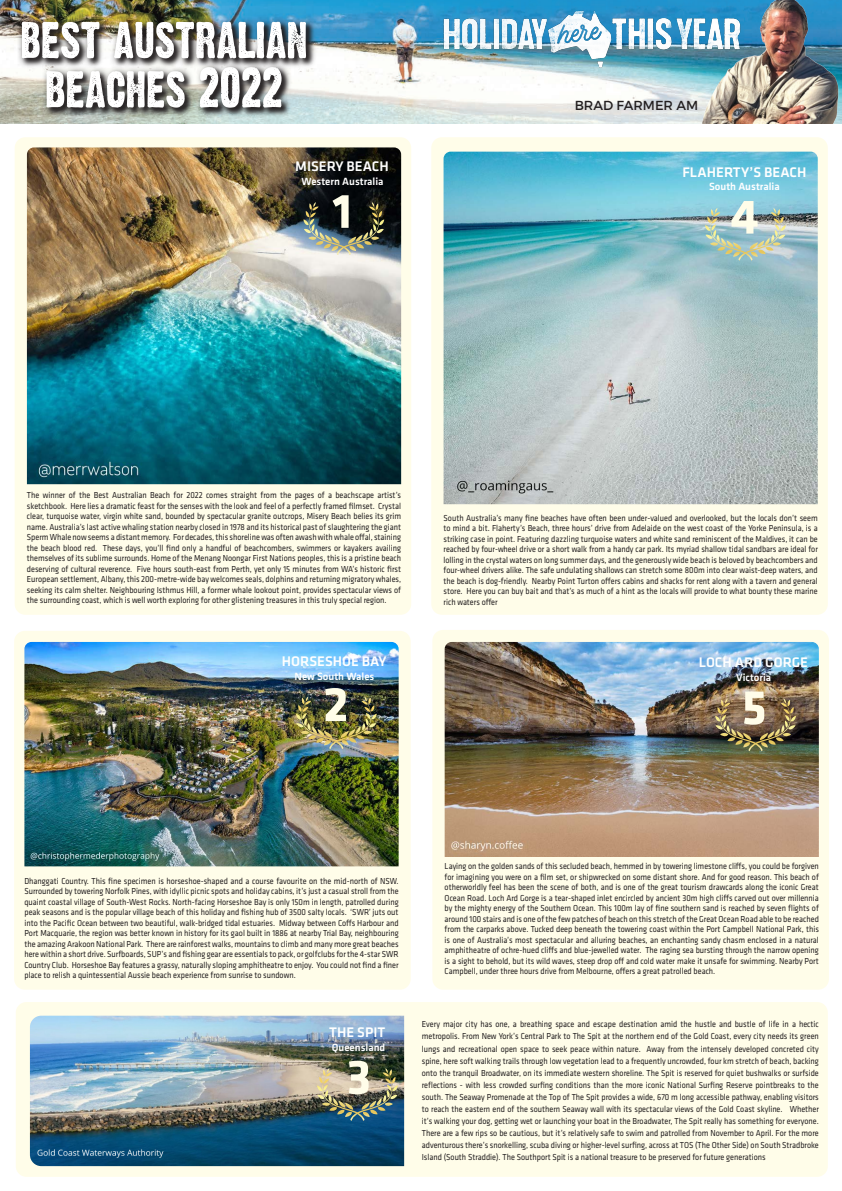
<style>
.page{position:relative;width:842px;height:1191px;background:#fff}
.page>*{position:absolute;margin:0;border:0;box-sizing:border-box;transform-origin:0 0}
.t1{font:700 50.4px "Klavika";color:#fffde9}
.t2{font:500 14.4px "Klavika";color:#fff}
.t3{font:13.1px "Montserrat";color:#231f20}
.t4{font:500 10.8px "Klavika";color:#fff}
.t5{font:9px/10.5px "Klavika";color:#231f20;text-align:justify;scale:.9 1}
</style>
<div class="page">
<div style="left:15px;top:137px;width:396px;height:478px;background:#fffde9;border-radius:11px"></div>
<img style="left:27px;top:147px;width:374px;height:337px">
<img style="left:302px;top:202px;width:84px;height:53px">
<div style="left:14px;top:631px;width:397px;height:358px;background:#fffde9;border-radius:11px"></div>
<img style="left:24px;top:642px;width:375px;height:224px">
<img style="left:294px;top:696px;width:92px;height:53px">
<div style="left:431px;top:137px;width:397px;height:478px;background:#fffde9;border-radius:11px"></div>
<img style="left:444px;top:152px;width:374px;height:352px">
<img style="left:704px;top:208px;width:100px;height:53px">
<div style="left:16px;top:1002px;width:812px;height:174px;background:#fffde9;border-radius:11px"></div>
<img style="left:30px;top:1015px;width:374px;height:151px">
<img style="left:316px;top:1068px;width:89px;height:52px">
<div style="left:432px;top:630px;width:397px;height:359px;background:#fffde9;border-radius:11px"></div>
<img style="left:445px;top:642px;width:374px;height:215px">
<img style="left:714px;top:698px;width:91px;height:53px">
<img style="left:0;top:0;width:697px;height:123px">
<img style="left:697px;top:0;width:145px;height:123px">
<img style="left:440px;top:6px;width:303px;height:65px">
<div style="left:21px;top:22px;width:293px;height:94px;background:#231f20;opacity:.9"></div>
<svg style="left:41px;top:69px;width:251px;height:49px;background:#939b96"></svg>
<svg style="left:46px;top:69px;width:236px;height:39px"></svg>
<img style="left:17px;top:17px;width:299px;height:52px">
<img style="left:22px;top:22px;width:284px;height:36px">
<p class="t2" style="left:295px;top:158px;width:95px">MISERY BEACH</p>
<p class="t4" style="left:302px;top:175px;width:83px">Western Australia</p>
<p class="t1" style="left:332px;top:184px;width:21px">1</p>
<p class="t3" style="left:575px;top:97px;width:125px">BRAD FARMER AM</p>
<p class="t2" style="left:682px;top:164px;width:125px">FLAHERTY’S BEACH</p>
<p class="t4" style="left:709px;top:181px;width:72px">South Australia</p>
<p class="t2" style="left:714px;top:164px;width:50px">MISERY</p>
<p class="t4" style="left:720px;top:181px;width:83px">Western Australia</p>
<p class="t1" style="left:731px;top:189px;width:30px">4</p>
<p class="t1" style="left:751px;top:189px;width:21px">1</p>
<p class="t5" style="left:27px;top:490px;width:417px">The winner of the Best Australian Beach for 2022 comes straight from the pages of a beachscape artist’s sketchbook. Here lies a dramatic feast for the senses with the look and feel of a perfectly framed filmset. Crystal clear, turquoise water, virgin white sand, bounded by spectacular granite outcrops, Misery Beach belies its grim name. Australia’s last active whaling station nearby closed in 1978 and its historical past of slaughtering the giant Sperm Whale now seems a distant memory. For decades, this shoreline was often awash with whale offal, staining the beach blood red. These days, you’ll find only a handful of beachcombers, swimmers or kayakers availing themselves of its sublime surrounds. Home of the Menang Noongar First Nations peoples, this is a pristine beach deserving of cultural reverence. Five hours south-east from Perth, yet only 15 minutes from WA’s historic first European settlement, Albany, this 200-metre-wide bay welcomes seals, dolphins and returning migratory whales, seeking its calm shelter. Neighbouring Isthmus Hill, a former whale lookout point, provides spectacular views of the surrounding coast, which is well worth exploring for other glistening treasures in this truly special region.</p>
<p class="t2" style="left:282px;top:654px;width:106px">HORSESHOE BAY</p>
<p class="t4" style="left:295px;top:670px;width:81px">New South Wales</p>
<p class="t1" style="left:323px;top:677px;width:27px">2</p>
<p class="t2" style="left:296px;top:654px;width:95px">MISERY BEACH</p>
<p class="t4" style="left:302px;top:669px;width:83px">Western Australia</p>
<p class="t1" style="left:333px;top:678px;width:21px">1</p>
<p class="t5" style="left:444px;top:512px;width:417px">South Australia’s many fine beaches have often been under-valued and overlooked, but the locals don’t seem to mind a bit. Flaherty’s Beach, three hours’ drive from Adelaide on the west coast of the Yorke Peninsula, is a striking case in point. Featuring dazzling turquoise waters and white sand reminiscent of the Maldives, it can be reached by four-wheel drive or a short walk from a handy car park. Its myriad shallow tidal sandbars are ideal for lolling in the crystal waters on long summer days, and the generously wide beach is beloved by beachcombers and four-wheel drivers alike. The safe undulating shallows can stretch some 800m into clear waist-deep waters, and the beach is dog-friendly. Nearby Point Turton offers cabins and shacks for rent along with a tavern and general store. Here you can buy bait and that’s as much of a hint as the locals will provide to what bounty these marine rich waters offer</p>
<p class="t2" style="left:699px;top:655px;width:110px">LOCH ARD GORGE</p>
<p class="t4" style="left:736px;top:671px;width:37px">Victoria</p>
<p class="t1" style="left:741px;top:680px;width:27px">5</p>
<p class="t2" style="left:715px;top:655px;width:95px">MISERY BEACH</p>
<p class="t1" style="left:752px;top:680px;width:21px">1</p>
<p class="t5" style="left:24px;top:875px;width:417px">Dhanggati Country. This fine specimen is horseshoe-shaped and a course favourite on the mid-north of NSW.<br>Surrounded by towering Norfolk Pines, with idyllic picnic spots and holiday cabins, it’s just a casual stroll from the quaint coastal village of South-West Rocks. North-facing Horseshoe Bay is only 150m in length, patrolled during peak seasons and is the popular village beach of this holiday and fishing hub of 3500 salty locals. ‘SWR’ juts out into the Pacific Ocean between two beautiful, walk-bridged tidal estuaries. Midway between Coffs Harbour and Port Macquarie, the region was better known in history for its gaol built in 1886 at nearby Trial Bay, neighbouring the amazing Arakoon National Park. There are rainforest walks, mountains to climb and many more great beaches here within a short drive. Surfboards, SUP’s and fishing gear are essentials to pack, or golfclubs for the 4-star SWR Country Club. Horseshoe Bay features a grassy, naturally sloping amphitheatre to enjoy. You could not find a finer place to relish a quintessential Aussie beach experience from sunrise to sundown.</p>
<p class="t5" style="left:445px;top:861px;width:417px">Laying on the golden sands of this secluded beach, hemmed in by towering limestone cliffs, you could be forgiven for imagining you were on a film set, or shipwrecked on some distant shore. And for good reason. This beach of otherworldly feel has been the scene of both, and is one of the great tourism drawcards along the iconic Great Ocean Road. Loch Ard Gorge is a tear-shaped inlet encircled by ancient 30m high cliffs carved out over millennia by the mighty energy of the Southern Ocean. This 100m lay of fine southern sand is reached by seven flights of around 100 stairs and is one of the few patches of beach on this stretch of the Great Ocean Road able to be reached from the carparks above. Tucked deep beneath the towering coast within the Port Campbell National Park, this is one of Australia’s most spectacular and alluring beaches, an enchanting sandy chasm enclosed in a natural amphitheatre of ochre-hued cliffs and blue-jewelled water. The raging sea bursting through the narrow opening is a sight to behold, but its wild waves, steep drop off and cold water make it unsafe for swimming. Nearby Port Campbell, under three hours drive from Melbourne, offers a great patrolled beach.</p>
<p class="t2" style="left:317px;top:1024px;width:95px">MISERY BEACH</p>
<p class="t4" style="left:323px;top:1041px;width:83px">Wester Australia</p>
<p class="t2" style="left:329px;top:1024px;width:58px">THE SPIT</p>
<p class="t4" style="left:332px;top:1041px;width:55px">Queensland</p>
<p class="t1" style="left:347px;top:1049px;width:26px">3</p>
<p class="t1" style="left:354px;top:1049px;width:21px">1</p>
<p class="t5" style="left:422px;top:1018px;width:443px;line-height:12.1px">Every major city has one, a breathing space and escape destination amid the hustle and bustle of life in a hectic metropolis. From New York’s Central Park to The Spit at the northern end of the Gold Coast, every city needs its green lungs and recreational open space to seek peace within nature. Away from the intensely developed concreted city spine, here soft walking trails through low vegetation lead to a frequently uncrowded, four km stretch of beach, backing onto the tranquil Broadwater, on its immediate western shoreline. The Spit is reserved for quiet bushwalks or surfside reflections - with less crowded surfing conditions than the more iconic National Surfing Reserve pointbreaks to the south. The Seaway Promenade at the Top of The Spit provides a wide, 670 m long accessible pathway, enabling visitors to reach the eastern end of the southern Seaway wall with its spectacular views of the Gold Coast skyline. Whether it’s walking your dog, getting wet or launching your boat in the Broadwater, The Spit really has something for everyone.<br>There are a few rips so be cautious, but it’s relatively safe to swim and patrolled from November to April. For the more adventurous there’s snorkelling, scuba diving or higher-level surfing, across at TOS (The Other Side) on South Stradbroke Island (South Straddie). The Southport Spit is a national treasure to be preserved for future generations</p>
</div>
